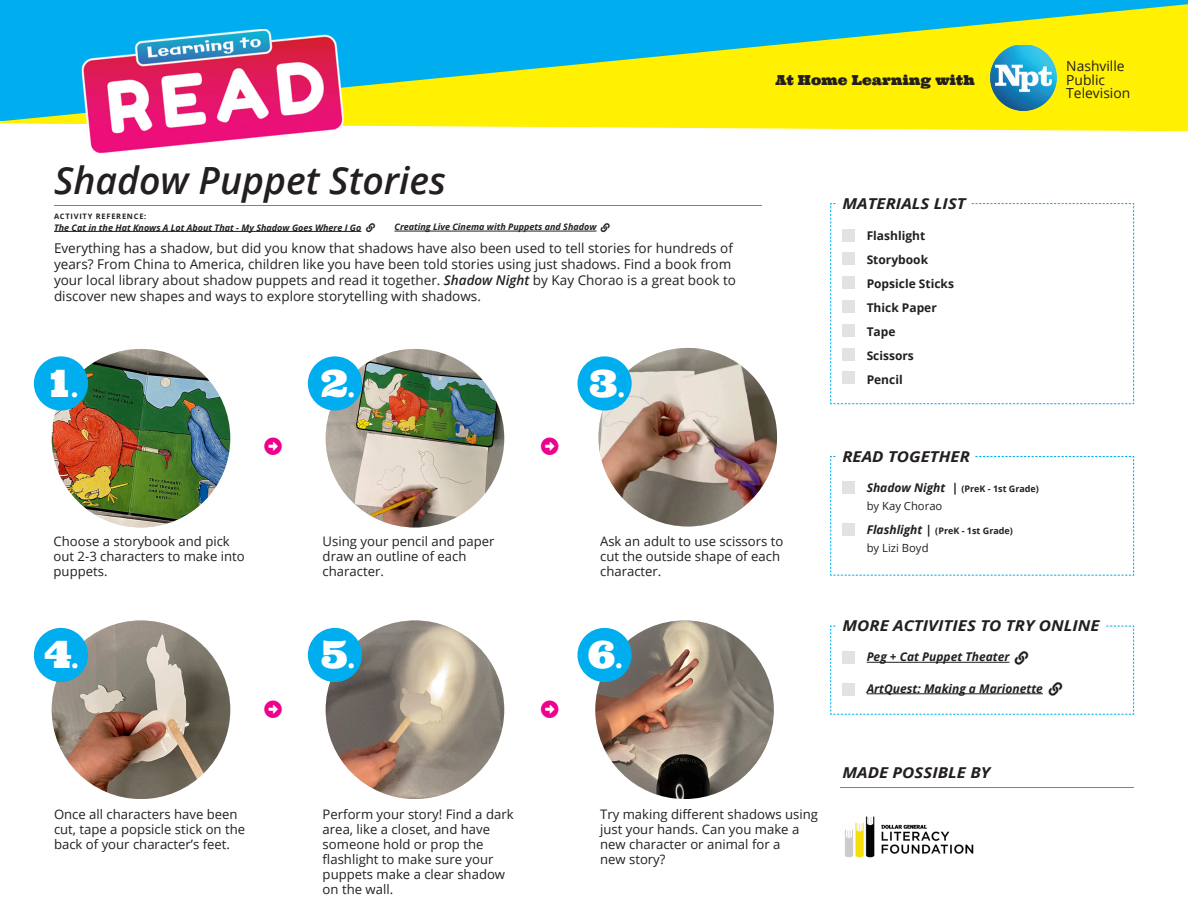
<style>
.page{position:relative;width:1188px;height:918px;background:#fff}
.page>*{position:absolute;margin:0;border:0;box-sizing:border-box;transform-origin:0 0}
.t1{font:37.8px "Ultra";color:#fff}
.t2{font:italic 600 37.5px "Open Sans";color:#231f20}
.t3{font:18px "Font Awesome 5 Free Solid";color:#ed028c}
.t4{font:italic 700 15px "Open Sans";color:#231f20;scale:1.12 1}
.t5{font:13.8px "Open Sans";color:#231f20}
.t6{font:13.8px "Ultra";color:#231f20}
.t7{font:13.5px/16.2px "Open Sans";color:#231f20}
.t8{font:13.2px/15px "Open Sans";color:#231f20}
.t9{font:700 12px "Open Sans";color:#231f20}
.t10{font:italic 700 12px "Open Sans";color:#231f20}
.t11{font:11.25px "Open Sans";color:#231f20}
.t12{font:italic 700 9px "Open Sans";color:#231f20}
.t13{font:700 9px "Open Sans";color:#231f20}
.t14{font:700 7.5px "Open Sans";letter-spacing:.1em;color:#231f20}
.s1{font-weight:600;font-style:italic}
.s2{font-size:21.3px}
.s3{font-style:italic;font-size:12px}
</style>
<div class="page">
<div style="left:0;top:0;width:1188px;height:121px;background:#00aeef"></div>
<svg style="left:0;top:4px;width:1188px;height:127px;fill:#fff101"></svg>
<hr style="left:54px;top:205px;width:708px;height:1px;background:#00aeef">
<img style="left:52px;top:349px;width:178px;height:179px;border-radius:89px">
<img style="left:52px;top:620px;width:178px;height:179px;border-radius:89px">
<img style="left:326px;top:349px;width:178px;height:179px;border-radius:89px">
<img style="left:326px;top:620px;width:178px;height:179px;border-radius:89px">
<img style="left:598px;top:348px;width:179px;height:178px;border-radius:89px">
<img style="left:595px;top:620px;width:179px;height:179px;border-radius:89px">
<div style="left:34px;top:356px;width:54px;height:55px;background:#00aeef;border-radius:50%"></div>
<div style="left:34px;top:628px;width:54px;height:54px;background:#00aeef;border-radius:50%"></div>
<div style="left:308px;top:356px;width:54px;height:55px;background:#00aeef;border-radius:50%"></div>
<div style="left:308px;top:628px;width:54px;height:54px;background:#00aeef;border-radius:50%"></div>
<div style="left:577px;top:356px;width:55px;height:55px;background:#00aeef;border-radius:50%"></div>
<div style="left:577px;top:628px;width:55px;height:54px;background:#00aeef;border-radius:50%"></div>
<svg style="left:830px;top:203px;width:304px;height:201px"></svg>
<div style="left:836px;top:195px;width:135px;height:19px;background:#fff"></div>
<svg style="left:830px;top:456px;width:304px;height:120px"></svg>
<div style="left:836px;top:448px;width:139px;height:19px;background:#fff"></div>
<img style="left:990px;top:45px;width:68px;height:67px">
<img style="left:20px;top:28px;width:382px;height:126px">
<hr style="left:54px;top:231px;width:307px;height:1px;background:#231f20">
<img style="left:845px;top:816px;width:129px;height:42px">
<hr style="left:841px;top:787px;width:293px;height:1px;background:#00aeef">
<hr style="left:394px;top:231px;width:203px;height:1px;background:#231f20">
<svg style="left:830px;top:625px;width:304px;height:90px"></svg>
<p class="t2" style="left:54px;top:154px;width:394px">Shadow Puppet Stories</p>
<p class="t14" style="left:54px;top:211px;width:94px">ACTIVITY REFERENCE:</p>
<p class="t12" style="left:54px;top:221px;width:309px">The Cat in the Hat Knows A Lot About That - My Shadow Goes Where I Go</p>
<p class="t12" style="left:394px;top:221px;width:204px">Creating Live Cinema with Puppets and Shadow</p>
<p class="t7" style="left:54px;top:239px;width:684px">Everything has a shadow, but did you know that shadows have also been used to tell stories for hundreds of years? From China to America, children like you have been told stories using just shadows. Find a book from your local library about shadow puppets and read it together. <span class="s1">Shadow Night</span> by Kay Chorao is a great book to discover new shapes and ways to explore storytelling with shadows.</p>
<p class="t1" style="left:50px;top:358px;width:29px">1<span class="s2">.</span></p>
<p class="t3" style="left:264px;top:437px;width:19px">□●▼●▼</p>
<p class="t1" style="left:321px;top:358px;width:35px">2<span class="s2">.</span></p>
<p class="t3" style="left:541px;top:437px;width:19px">□●▼●▼</p>
<p class="t1" style="left:589px;top:358px;width:37px">3<span class="s2">.</span></p>
<p class="t6" style="left:776px;top:71px;width:201px">At Home Learning with</p>
<p class="t4" style="left:842px;top:193px;width:112px">MATERIALS LIST</p>
<p class="t9" style="left:867px;top:227px;width:60px">Flashlight</p>
<p class="t9" style="left:867px;top:251px;width:63px">Storybook</p>
<p class="t9" style="left:867px;top:275px;width:89px">Popsicle Sticks</p>
<p class="t9" style="left:867px;top:299px;width:72px">Thick Paper</p>
<p class="t9" style="left:867px;top:323px;width:30px">Tape</p>
<p class="t9" style="left:867px;top:347px;width:49px">Scissors</p>
<p class="t9" style="left:867px;top:371px;width:37px">Pencil</p>
<p class="t4" style="left:842px;top:446px;width:115px">READ TOGETHER</p>
<p class="t8" style="left:54px;top:533px;width:193px">Choose a storybook and pick out 2-3 characters to make into puppets.</p>
<p class="t8" style="left:323px;top:533px;width:173px">Using your pencil and paper draw an outline of each character.</p>
<p class="t8" style="left:600px;top:533px;width:185px">Ask an adult to use scissors to cut the outside shape of each character.</p>
<p class="t13" style="left:867px;top:483px;width:174px"><span class="s3">Shadow Night |</span> (PreK - 1st Grade)</p>
<p class="t11" style="left:867px;top:499px;width:77px">by Kay Chorao</p>
<p class="t13" style="left:867px;top:525px;width:148px"><span class="s3">Flashlight |</span> (PreK - 1st Grade)</p>
<p class="t11" style="left:867px;top:541px;width:63px">by Lizi Boyd</p>
<p class="t5" style="left:1066px;top:56px;width:60px">Nashville</p>
<p class="t5" style="left:1066px;top:70px;width:40px">Public</p>
<p class="t5" style="left:1066px;top:84px;width:65px">Television</p>
<p class="t1" style="left:44px;top:630px;width:36px">4<span class="s2">.</span></p>
<p class="t3" style="left:264px;top:700px;width:19px">□●▼●▼</p>
<p class="t8" style="left:54px;top:806px;width:193px">Once all characters have been cut, tape a popsicle stick on the back of your character’s feet.</p>
<p class="t1" style="left:321px;top:630px;width:35px">5<span class="s2">.</span></p>
<p class="t3" style="left:541px;top:700px;width:19px">□●▼●▼</p>
<p class="t8" style="left:323px;top:806px;width:192px">Perform your story! Find a dark area, like a closet, and have someone hold or prop the flashlight to make sure your puppets make a clear shadow on the wall.</p>
<p class="t1" style="left:588px;top:630px;width:36px">6<span class="s2">.</span></p>
<p class="t4" style="left:842px;top:615px;width:231px">MORE ACTIVITIES TO TRY ONLINE</p>
<p class="t10" style="left:867px;top:649px;width:144px">Peg + Cat Puppet Theater</p>
<p class="t10" style="left:867px;top:680px;width:178px">ArtQuest: Making a Marionette</p>
<p class="t8" style="left:600px;top:806px;width:219px">Try making different shadows using just your hands. Can you make a new character or animal for a<br>new story?</p>
<p class="t4" style="left:842px;top:762px;width:134px">MADE POSSIBLE BY</p>
</div>
